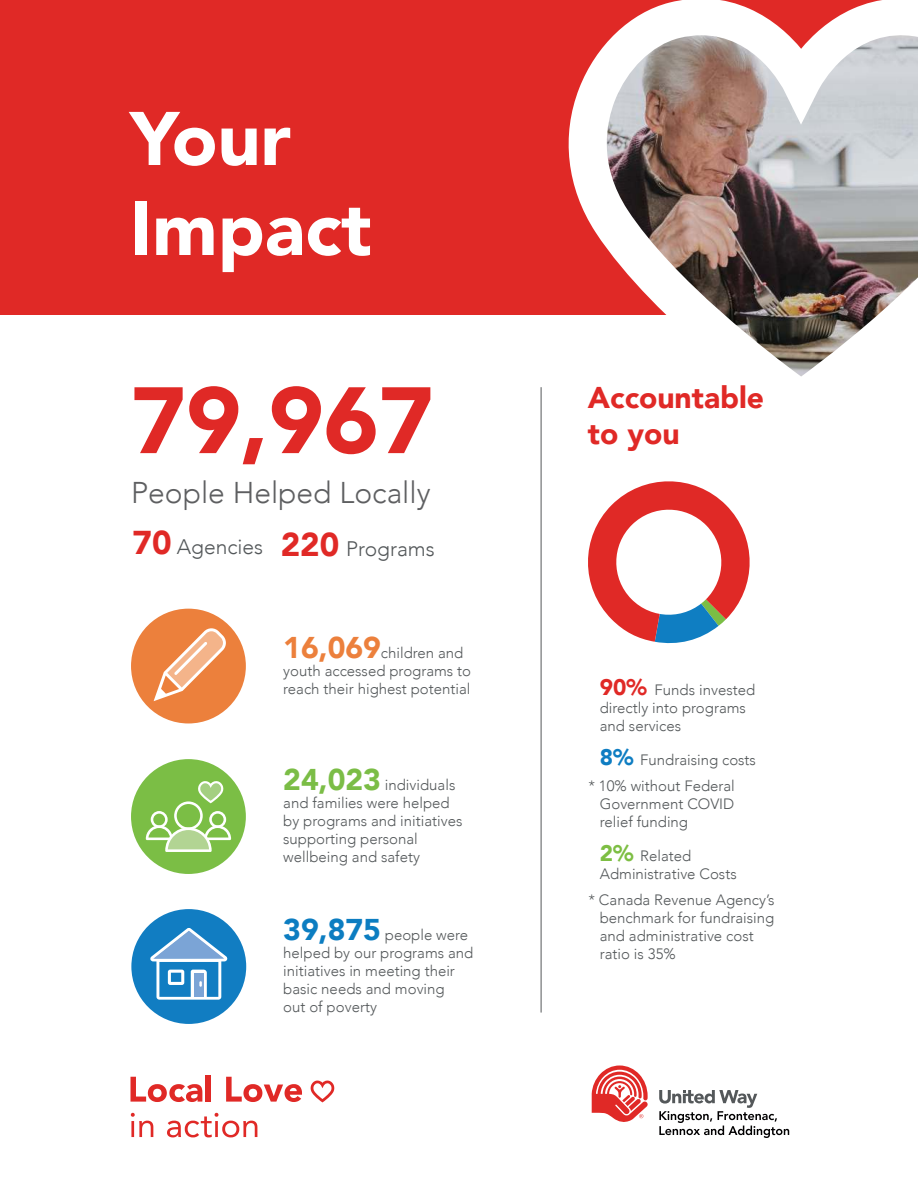
<style>
.page{position:relative;width:918px;height:1188px;background:#fff}
.page>*{position:absolute;margin:0;border:0;box-sizing:border-box;transform-origin:0 0}
.t1{font:900 93px "Avenir";color:#e02926}
.t2{font:900 75px/90px "Avenir";color:#fff}
.t3{font:300 30px "Avenir";color:#5e5f61}
.t4{font:900 30px "Avenir";color:#e02926}
.t5{font:300 21px "Avenir";color:#54585a}
.t6{font:300 15px/18px "Avenir";color:#54585a}
.s1{font-weight:900;font-size:33px;color:#e02926}
.s2{font-weight:900;font-size:30px;color:#ec803c}
.s3{font-weight:900;font-size:30px;color:#7bbd46}
.s4{font-weight:900;font-size:30px;color:#0c7dc1}
.s5{font-weight:900;font-size:22.5px;color:#e02926}
.s6{font-weight:900;font-size:22.5px;color:#0e7dc2}
.s7{font-weight:900;font-size:22.5px;color:#7dbe43}
</style>
<div class="page">
<svg style="left:588px;top:481px;width:162px;height:163px"></svg>
<div style="left:131px;top:909px;width:115px;height:115px;background:#117dc2;border-radius:50%"></div>
<svg style="left:150px;top:928px;width:78px;height:72px"></svg>
<div style="left:131px;top:759px;width:115px;height:115px;background:#7bbe45;border-radius:50%"></div>
<svg style="left:146px;top:781px;width:85px;height:71px"></svg>
<div style="left:131px;top:609px;width:115px;height:114px;background:#ec803c;border-radius:50%"></div>
<svg style="left:154px;top:628px;width:72px;height:73px"></svg>
<div style="left:0;top:0;width:918px;height:315px;background:#e02926"></div>
<svg style="left:568px;top:0;width:350px;height:235px;fill:#fff"></svg>
<img style="left:597px;top:24px;width:321px;height:353px">
<svg style="left:130px;top:1077px;width:72px;height:25px"></svg>
<div style="left:206px;top:1075px;width:5px;height:27px;background:#e02926"></div>
<svg style="left:226px;top:1077px;width:76px;height:25px"></svg>
<svg style="left:310px;top:1080px;width:25px;height:22px"></svg>
<svg style="left:131px;top:1113px;width:22px;height:24px"></svg>
<svg style="left:167px;top:1113px;width:90px;height:24px"></svg>
<svg style="left:592px;top:1065px;width:56px;height:57px"></svg>
<svg style="left:659px;top:1090px;width:130px;height:48px"></svg>
<hr style="left:541px;top:387px;width:1px;height:626px;background:#54585a">
<h2 class="t2" style="left:130px;top:101px;width:243px">Your<br>Impact</h2>
<h1 class="t1" style="left:131px;top:383px;width:304px">79,967</h1>
<h3 class="t3" style="left:131px;top:480px;width:301px">People Helped Locally</h3>
<h3 class="t5" style="left:133px;top:539px;width:304px"><span class="s1">70</span> Agencies <span class="s1">220</span> Programs</h3>
<p class="t6" style="left:283px;top:645px;width:189px"><span class="s2">16,069</span>children and youth accessed programs to reach their highest potential</p>
<p class="t6" style="left:283px;top:777px;width:181px"><span class="s3">24,023</span> individuals and families were helped by programs and initiatives supporting personal wellbeing and safety</p>
<p class="t6" style="left:283px;top:927px;width:192px"><span class="s4">39,875</span> people were helped by our programs and initiatives in meeting their basic needs and moving<br>out of poverty</p>
<h3 class="t4" style="left:588px;top:386px;width:178px">Accountable</h3>
<h3 class="t4" style="left:588px;top:422px;width:93px">to you</h3>
<p class="t6" style="left:600px;top:682px;width:157px"><span class="s5">90%</span> Funds invested directly into programs and services</p>
<p class="t6" style="left:588px;top:749px;width:169px;line-height:25.5px;text-indent:11px"><span class="s6">8%</span> Fundraising costs * 10% without Federal</p>
<p class="t6" style="left:600px;top:796px;width:136px">Government COVID relief funding</p>
<p class="t6" style="left:600px;top:848px;width:138px"><span class="s7">2%</span> Related<br>Administrative Costs</p>
<p class="t6" style="left:600px;top:892px;width:176px;text-indent:-11px">* Canada Revenue Agency’s benchmark for fundraising and administrative cost ratio is 35%</p>
</div>
